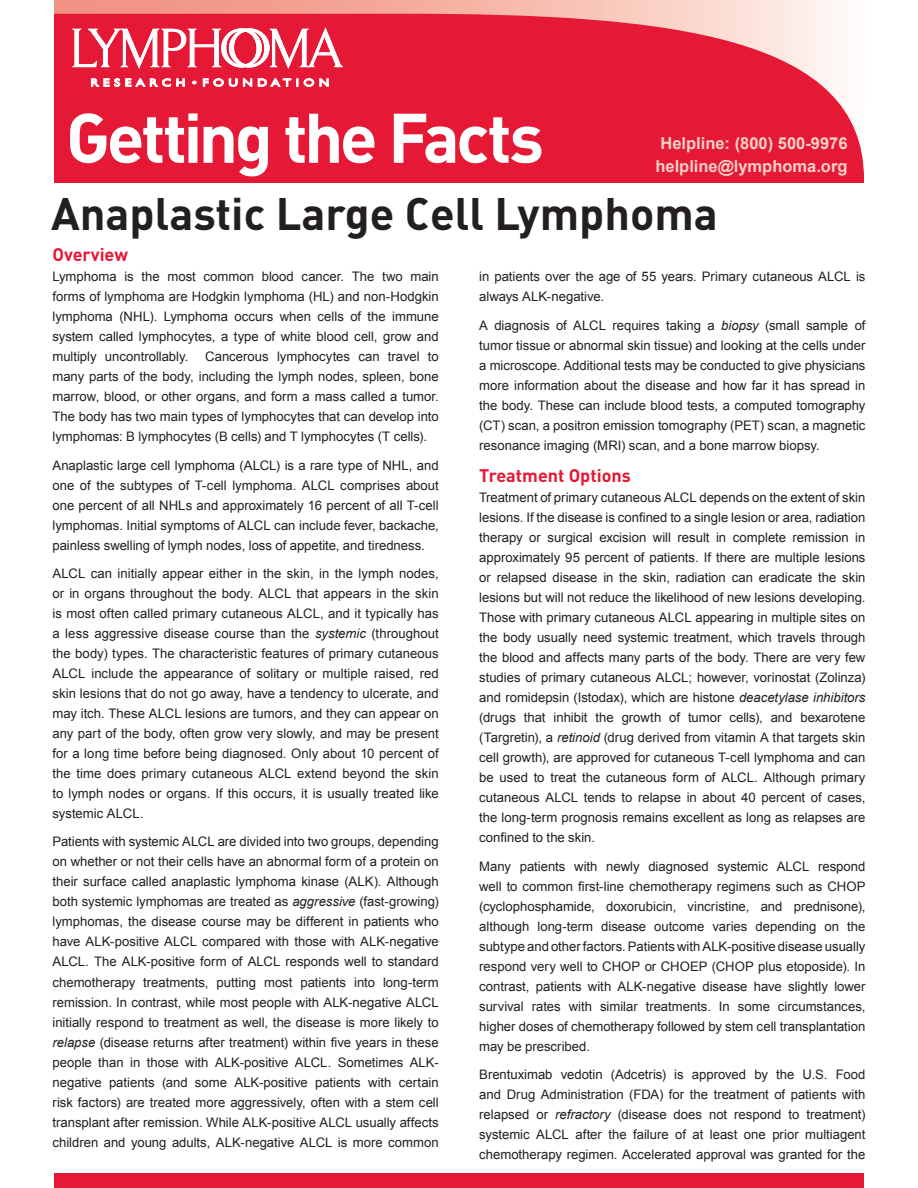
<style>
.page{position:relative;width:918px;height:1188px;background:#fff}
.page>*{position:absolute;margin:0;border:0;box-sizing:border-box;transform-origin:0 0}
.t1{font:700 69px "DIN";letter-spacing:-.05em;color:#fff}
.t2{font:700 45px "DIN";color:#231f20}
.t3{font:700 18px "DIN";color:#e51836}
.t4{font:700 16.5px/22.5px "Arial";color:#fad1c6;text-align:center}
.t5{font:13.2px/20.1px "Arial";color:#231f20;text-align:justify}
.s1{font-style:italic}
</style>
<div class="page">
<svg style="left:54px;top:0;width:810px;height:183px;background:#e8354d"></svg>
<svg style="left:72px;top:28px;width:271px;height:42px"></svg>
<svg style="left:91px;top:78px;width:94px;height:9px"></svg>
<svg style="left:192px;top:81px;width:4px;height:3px"></svg>
<svg style="left:203px;top:78px;width:126px;height:9px"></svg>
<div style="left:54px;top:1174px;width:810px;height:14px;background:#e51836"></div>
<h1 class="t1" style="left:66px;top:93px;width:479px">Getting the Facts</h1>
<p class="t4" style="left:655px;top:133px;width:194px">Helpline: (800) 500-9976 helpline@lymphoma.org</p>
<h2 class="t2" style="left:51px;top:184px;width:668px">Anaplastic Large Cell Lymphoma</h2>
<h3 class="t3" style="left:52px;top:243px;width:77px">Overview</h3>
<p class="t5" style="left:52px;top:267px;width:388px">Lymphoma is the most common blood cancer. The two main forms of lymphoma are Hodgkin lymphoma (HL) and non-Hodgkin lymphoma (NHL). Lymphoma occurs when cells of the immune system called lymphocytes, a type of white blood cell, grow and multiply uncontrollably.</p>
<p class="t5" style="left:479px;top:267px;width:388px">in patients over the age of 55 years. Primary cutaneous ALCL is always ALK-negative.</p>
<p class="t5" style="left:479px;top:315px;width:388px">A diagnosis of ALCL requires taking a <span class="s1">biopsy</span> (small sample of tumor tissue or abnormal skin tissue) and looking at the cells under a microscope. Additional tests may be conducted to give physicians more information about the disease and how far it has spread in the body. These can include blood tests, a computed tomography (CT) scan, a positron emission tomography (PET) scan, a magnetic resonance imaging (MRI) scan, and a bone marrow biopsy.</p>
<h3 class="t3" style="left:479px;top:464px;width:153px">Treatment Options</h3>
<p class="t5" style="left:479px;top:487px;width:388px">Treatment of primary cutaneous ALCL depends on the extent of skin lesions. If the disease is confined to a single lesion or area, radiation therapy or surgical excision will result in complete remission in approximately 95 percent of patients. If there are multiple lesions or relapsed disease in the skin, radiation can eradicate the skin lesions but will not reduce the likelihood of new lesions developing.<br>Those with primary cutaneous ALCL appearing in multiple sites on the body usually need systemic treatment, which travels through the blood and affects many parts of the body. There are very few studies of primary cutaneous ALCL; however, vorinostat (Zolinza) and romidepsin (Istodax), which are histone <span class="s1">deacetylase inhibitors </span>(drugs that inhibit the growth of tumor cells), and bexarotene (Targretin), a <span class="s1">retinoid</span> (drug derived from vitamin A that targets skin cell growth), are approved for cutaneous T-cell lymphoma and can be used to treat the cutaneous form of ALCL. Although primary cutaneous ALCL tends to relapse in about 40 percent of cases, the long-term prognosis remains excellent as long as relapses are confined to the skin.</p>
<p class="t5" style="left:479px;top:856px;width:388px">Many patients with newly diagnosed systemic ALCL respond well to common first-line chemotherapy regimens such as CHOP (cyclophosphamide, doxorubicin, vincristine, and prednisone), although long-term disease outcome varies depending on the subtype and other factors. Patients with ALK-positive disease usually respond very well to CHOP or CHOEP (CHOP plus etoposide). In contrast, patients with ALK-negative disease have slightly lower survival rates with similar treatments. In some circumstances, higher doses of chemotherapy followed by stem cell transplantation may be prescribed.</p>
<p class="t5" style="left:479px;top:1064px;width:388px">Brentuximab vedotin (Adcetris) is approved by the U.S. Food and Drug Administration (FDA) for the treatment of patients with relapsed or <span class="s1">refractory</span> (disease does not respond to treatment) systemic ALCL after the failure of at least one prior multiagent chemotherapy regimen. Accelerated approval was granted for the</p>
<p class="t5" style="left:52px;top:347px;width:388px;text-indent:153px">Cancerous lymphocytes can travel to many parts of the body, including the lymph nodes, spleen, bone marrow, blood, or other organs, and form a mass called a tumor.<br>The body has two main types of lymphocytes that can develop into lymphomas: B lymphocytes (B cells) and T lymphocytes (T cells).</p>
<p class="t5" style="left:52px;top:455px;width:388px">Anaplastic large cell lymphoma (ALCL) is a rare type of NHL, and one of the subtypes of T-cell lymphoma. ALCL comprises about one percent of all NHLs and approximately 16 percent of all T-cell lymphomas. Initial symptoms of ALCL can include fever, backache, painless swelling of lymph nodes, loss of appetite, and tiredness.</p>
<p class="t5" style="left:52px;top:563px;width:388px">ALCL can initially appear either in the skin, in the lymph nodes, or in organs throughout the body. ALCL that appears in the skin is most often called primary cutaneous ALCL, and it typically has a less aggressive disease course than the <span class="s1">systemic</span> (throughout the body) types. The characteristic features of primary cutaneous ALCL include the appearance of solitary or multiple raised, red skin lesions that do not go away, have a tendency to ulcerate, and may itch. These ALCL lesions are tumors, and they can appear on any part of the body, often grow very slowly, and may be present for a long time before being diagnosed. Only about 10 percent of the time does primary cutaneous ALCL extend beyond the skin to lymph nodes or organs. If this occurs, it is usually treated like systemic ALCL.</p>
<p class="t5" style="left:52px;top:832px;width:388px">Patients with systemic ALCL are divided into two groups, depending on whether or not their cells have an abnormal form of a protein on their surface called anaplastic lymphoma kinase (ALK). Although both systemic lymphomas are treated as <span class="s1">aggressive</span> (fast-growing) lymphomas, the disease course may be different in patients who have ALK-positive ALCL compared with those with ALK-negative ALCL. The ALK-positive form of ALCL responds well to standard chemotherapy treatments, putting most patients into long-term remission. In contrast, while most people with ALK-negative ALCL initially respond to treatment as well, the disease is more likely to <span class="s1">relapse</span> (disease returns after treatment) within five years in these people than in those with ALK-positive ALCL. Sometimes ALK&shy;negative patients (and some ALK-positive patients with certain risk factors) are treated more aggressively, often with a stem cell transplant after remission. While ALK-positive ALCL usually affects children and young adults, ALK-negative ALCL is more common</p>
</div>
